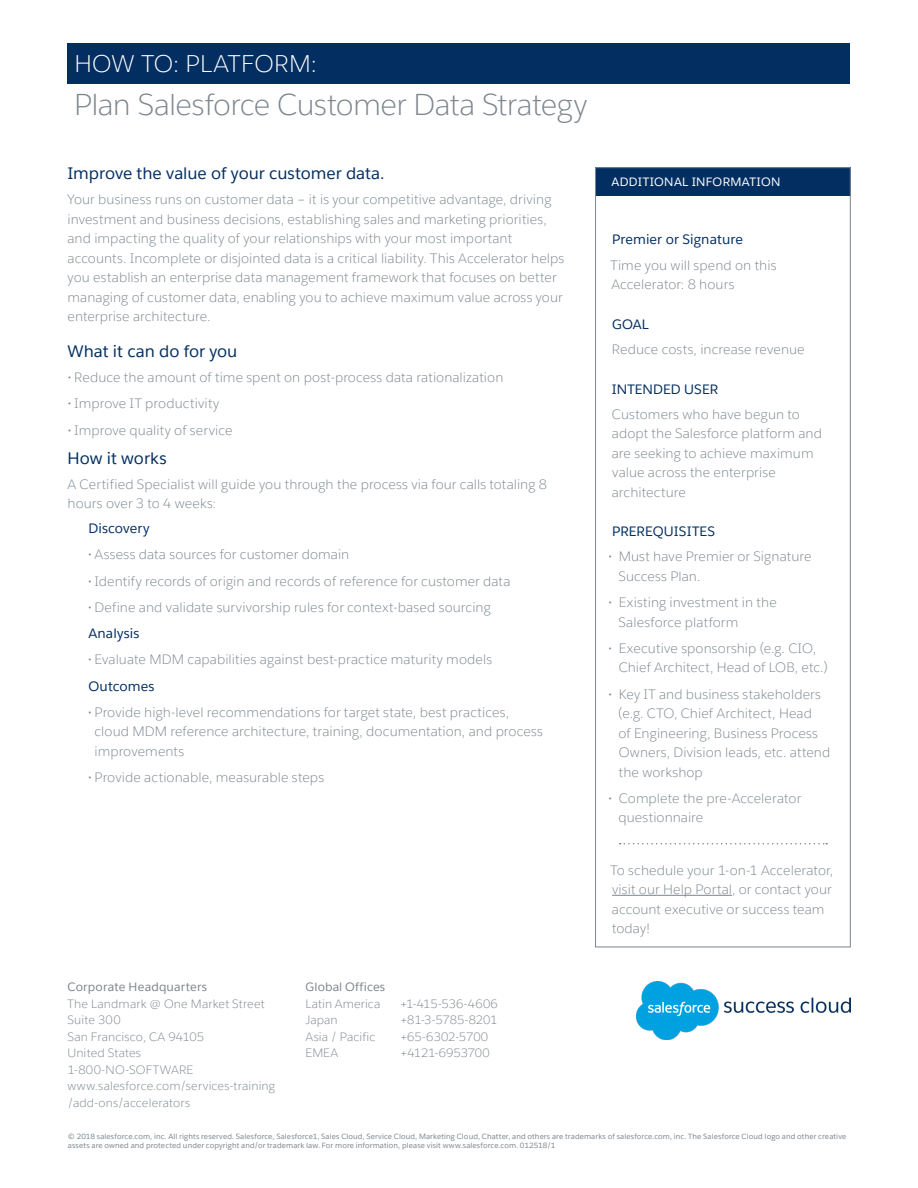
<style>
.page{position:relative;width:918px;height:1188px;background:#fff}
.page>*{position:absolute;margin:0;border:0;box-sizing:border-box;transform-origin:0 0}
.t1{font:300 30px "Salesforce Sans";letter-spacing:-.02em;color:#7c868d}
.t2{font:300 24px "Salesforce Sans";letter-spacing:.015em;color:#fff}
.subhead{font:16.5px "Salesforce Sans";letter-spacing:-.005em;color:#032e61}
.body{font:300 13.5px/19.5px "Salesforce Sans";letter-spacing:.005em;color:#7c868d}
.subhead-2{font:300 13.5px/19.5px "Salesforce Sans";letter-spacing:.005em;color:#7c868d}
.Sidebar_Copy{font:300 13.5px/19.5px "Salesforce Sans";letter-spacing:.005em;color:#7c868d}
.SideRail_copy{font:300 13.5px/19.5px "Salesforce Sans";letter-spacing:.005em;color:#7c868d}
.sidebar_bullet{font:300 13.5px/19.5px "Salesforce Sans";letter-spacing:.005em;color:#7c868d}
.subhead-3{font:13.5px "Salesforce Sans";letter-spacing:.01em;color:#032e61}
.Subhead_Bullets{font:13.5px "Salesforce Sans";letter-spacing:.01em;color:#032e61}
.Paragraph_Style_1{font:13.5px "Salesforce Sans";letter-spacing:.005em;color:#032e61}
.t3{font:300 12px/16.5px "Salesforce Sans";letter-spacing:.01em;color:#7c868d}
.t4{font:300 12px "Salesforce Sans";letter-spacing:-.01em;color:#7c868d}
.t5{font:12px/16.5px "Salesforce Sans";letter-spacing:.005em;color:#7c868d}
.t6{font:12px "Salesforce Sans";letter-spacing:.025em;color:#fff}
.t7{font:7.5px/9px "Salesforce Sans";letter-spacing:.015em;color:#7c868d}
.s1{font-weight:400}
.s2{font-weight:300}
</style>
<div class="page">
<div style="left:68px;top:43px;width:782px;height:41px;background:#032e61"></div>
<div style="left:595px;top:167px;width:255px;height:29px;background:#032e61"></div>
<div style="left:595px;top:167px;width:255px;height:780px;border:1px solid #7c868d"></div>
<hr style="left:612px;top:895px;width:120px;height:1px;background:#7c868d">
<svg style="left:620px;top:843px;width:207px;height:1px"></svg>
<img style="left:637px;top:982px;width:213px;height:57px">
<p class="t2" style="left:74px;top:49px;width:244px">HOW TO: PLATFORM:</p>
<p class="t1" style="left:74px;top:86px;width:514px">Plan Salesforce Customer Data Strategy</p>
<p class="subhead" style="left:68px;top:163px;width:319px">Improve the value of your customer data.</p>
<p class="body" style="left:68px;top:190px;width:498px">Your business runs on customer data – it is your competitive advantage, driving investment and business decisions, establishing sales and marketing priorities, and impacting the quality of your relationships with your most important accounts. Incomplete or disjointed data is a critical liability. This Accelerator helps you establish an enterprise data management framework that focuses on better managing of customer data, enabling you to achieve maximum value across your enterprise architecture.</p>
<p class="subhead" style="left:68px;top:341px;width:171px">What it can do for you</p>
<p class="body" style="left:68px;top:368px;width:437px">• Reduce the amount of time spent on post-process data rationalization</p>
<p class="body" style="left:68px;top:394px;width:153px">• Improve IT productivity</p>
<p class="body" style="left:68px;top:420px;width:167px">• Improve quality of service</p>
<p class="subhead" style="left:68px;top:448px;width:101px">How it works</p>
<p class="subhead-2" style="left:68px;top:474px;width:481px">A Certified Specialist will guide you through the process via four calls totaling 8 hours over 3 to 4 weeks:</p>
<p class="Subhead_Bullets" style="left:88px;top:520px;width:63px">Discovery</p>
<p class="body" style="left:88px;top:545px;width:263px">• Assess data sources for customer domain</p>
<p class="body" style="left:88px;top:571px;width:424px">• Identify records of origin and records of reference for customer data</p>
<p class="body" style="left:88px;top:597px;width:405px">• Define and validate survivorship rules for context-based sourcing</p>
<p class="Subhead_Bullets" style="left:88px;top:625px;width:53px">Analysis</p>
<p class="body" style="left:88px;top:650px;width:406px">• Evaluate MDM capabilities against best-practice maturity models</p>
<p class="Subhead_Bullets" style="left:88px;top:677px;width:68px">Outcomes</p>
<p class="body" style="left:94px;top:702px;width:450px;text-indent:-7px">• Provide high-level recommendations for target state, best practices, cloud MDM reference architecture, training, documentation, and process improvements</p>
<p class="body" style="left:88px;top:768px;width:238px">• Provide actionable, measurable steps</p>
<p class="t3" style="left:68px;top:979px;width:199px"><span class="s1">Corporate Headquarters<br></span>The Landmark @ One Market Street<br>Suite 300<br>San Francisco, CA 94105<br>United States<br>1-800-NO-SOFTWARE</p>
<p class="t3" style="left:68px;top:1078px;width:209px">www.salesforce.com/services-training /add-ons/accelerators</p>
<p class="t5" style="left:306px;top:979px;width:81px">Global Offices<br><span class="s2">Latin America</span></p>
<p class="t3" style="left:400px;top:995px;width:99px">+1-415-536-4606</p>
<p class="t3" style="left:306px;top:1012px;width:34px">Japan</p>
<p class="t4" style="left:400px;top:1013px;width:99px">+81-3-5785-8201</p>
<p class="t3" style="left:306px;top:1028px;width:71px">Asia / Pacific</p>
<p class="t3" style="left:400px;top:1028px;width:90px">+65-6302-5700</p>
<p class="t3" style="left:306px;top:1045px;width:34px">EMEA</p>
<p class="t4" style="left:400px;top:1046px;width:91px">+4121-6953700</p>
<p class="t6" style="left:612px;top:174px;width:170px">ADDITIONAL INFORMATION</p>
<p class="Paragraph_Style_1" style="left:612px;top:230px;width:133px">Premier or Signature</p>
<p class="sidebar_bullet" style="left:611px;top:255px;width:167px">Time you will spend on this<br>Accelerator: 8 hours</p>
<p class="subhead-3" style="left:612px;top:316px;width:38px">GOAL</p>
<p class="subhead-2" style="left:612px;top:339px;width:194px">Reduce costs, increase revenue</p>
<p class="subhead-3" style="left:612px;top:381px;width:108px">INTENDED USER</p>
<p class="Sidebar_Copy" style="left:612px;top:404px;width:212px">Customers who have begun to adopt the Salesforce platform and are seeking to achieve maximum value across the enterprise architecture</p>
<p class="subhead-3" style="left:612px;top:523px;width:105px">PREREQUISITES</p>
<p class="body" style="left:619px;top:547px;width:195px;text-indent:-11px">• Must have Premier or Signature<br>Success Plan.</p>
<p class="body" style="left:619px;top:593px;width:160px;text-indent:-11px">• Existing investment in the<br>Salesforce platform</p>
<p class="body" style="left:619px;top:638px;width:211px;text-indent:-11px">• Executive sponsorship (e.g. CIO,<br>Chief Architect, Head of LOB, etc.)</p>
<p class="body" style="left:618px;top:684px;width:214px;text-indent:-10px">• Key IT and business stakeholders (e.g. CTO, Chief Architect, Head<br>of Engineering, Business Process<br>Owners, Division leads, etc. attend the workshop</p>
<p class="body" style="left:618px;top:788px;width:184px;text-indent:-10px">• Complete the pre-Accelerator questionnaire</p>
<p class="SideRail_copy" style="left:611px;top:860px;width:224px">To schedule your 1-on-1 Accelerator, visit our Help Portal, or contact your account executive or success team today!</p>
<p class="t7" style="left:68px;top:1132px;width:780px">© 2018 salesforce.com, inc. All rights reserved. Salesforce, Salesforce1, Sales Cloud, Service Cloud, Marketing Cloud, Chatter, and others are trademarks of salesforce.com, inc. The Salesforce Cloud logo and other creative assets are owned and protected under copyright and/or trademark law. For more information, please visit www.salesforce.com. 012518/1</p>
</div>
